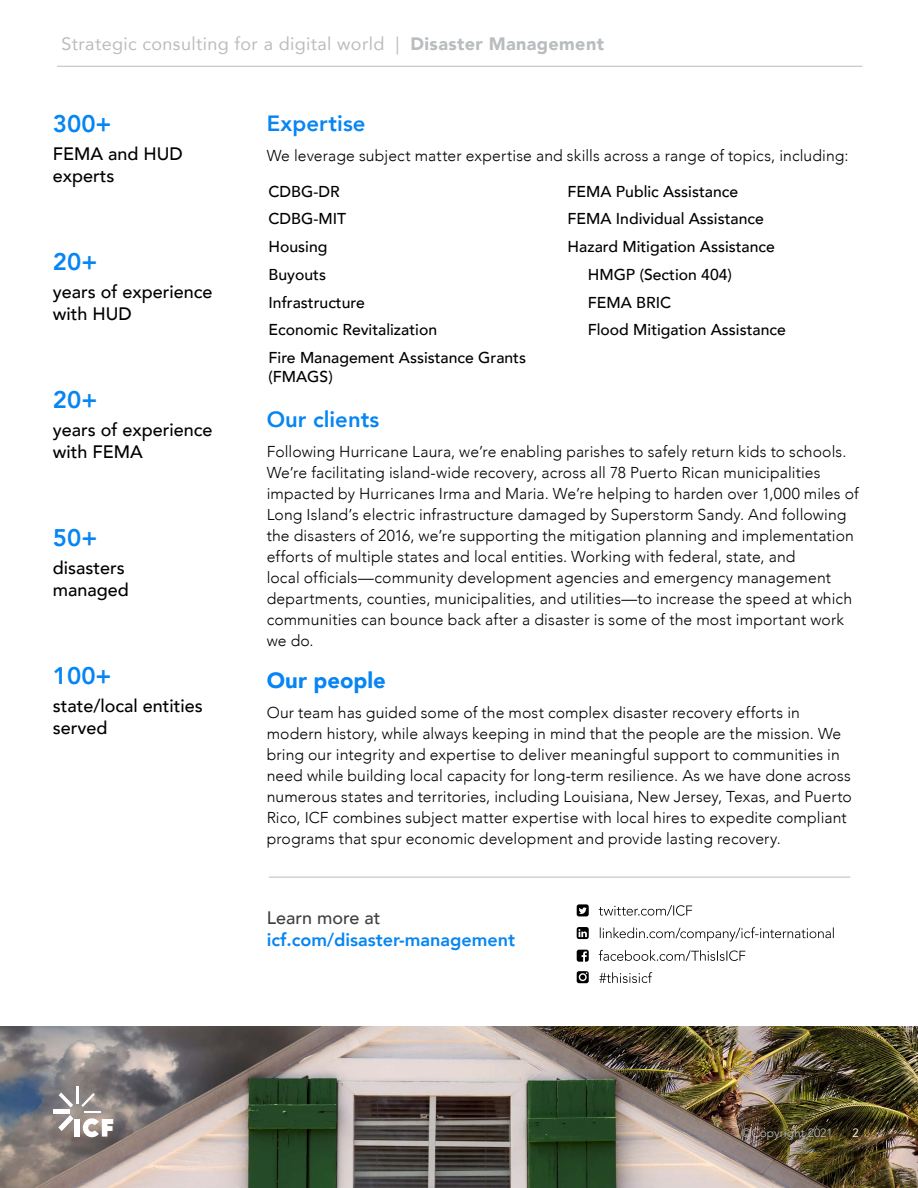
<style>
.page{position:relative;width:918px;height:1188px;background:#fff}
.page>*{position:absolute;margin:0;border:0;box-sizing:border-box;transform-origin:0 0}
.t1{font:800 24px "Avenir";color:#0785f2}
.t2{font:800 22.05px "Avenir";letter-spacing:.005em;color:#0785f2}
.t3{font:900 22.05px "Avenir";letter-spacing:.005em;color:#0785f2}
.t4{font:500 18px/21.6px "Avenir";color:#000}
.t5{font:18px "Avenir";letter-spacing:.02em;color:#babdbf}
.t6{font:800 18px "Avenir";color:#0785f2}
.t7{font:500 18px "Avenir";color:#404040}
.t8{font:300 15.75px/21px "Avenir";letter-spacing:.005em;color:#000}
.t9{font:500 15.75px/18.9px "Avenir";color:#000}
.t10{font:300 12px "Avenir";color:#babdbf}
.t11{font:300 12px "Avenir";color:#fff}
.s1{font-weight:900}
</style>
<div class="page">
<img style="left:0;top:1026px;width:918px;height:162px">
<div style="left:53px;top:1109px;width:17px;height:5px;background:#fff"></div>
<svg style="left:58px;top:1087px;width:55px;height:50px"></svg>
<hr style="left:57px;top:66px;width:805px;height:1px;background:#babdbf">
<svg style="left:577px;top:950px;width:168px;height:12px"></svg>
<svg style="left:577px;top:927px;width:257px;height:14px"></svg>
<svg style="left:577px;top:904px;width:115px;height:12px"></svg>
<svg style="left:577px;top:971px;width:12px;height:12px"></svg>
<svg style="left:599px;top:972px;width:53px;height:11px"></svg>
<hr style="left:269px;top:877px;width:581px;height:1px;background:#babdbf">
<p class="t5" style="left:62px;top:29px;width:544px">Strategic consulting for a digital world | <span class="s1">Disaster Management</span></p>
<h1 class="t1" style="left:53px;top:105px;width:60px">300+</h1>
<p class="t4" style="left:53px;top:142px;width:132px">FEMA and HUD experts</p>
<h1 class="t1" style="left:53px;top:243px;width:46px">20+</h1>
<p class="t4" style="left:53px;top:280px;width:161px">years of experience with HUD</p>
<h1 class="t1" style="left:53px;top:381px;width:46px">20+</h1>
<p class="t4" style="left:53px;top:418px;width:161px">years of experience with FEMA</p>
<h1 class="t1" style="left:53px;top:519px;width:46px">50+</h1>
<p class="t4" style="left:53px;top:556px;width:78px">disasters managed</p>
<h1 class="t1" style="left:53px;top:657px;width:60px">100+</h1>
<p class="t4" style="left:53px;top:694px;width:151px">state/local entities served</p>
<h2 class="t2" style="left:267px;top:106px;width:100px">Expertise</h2>
<p class="t8" style="left:267px;top:145px;width:583px">We leverage subject matter expertise and skills across a range of topics, including:</p>
<p class="t9" style="left:269px;top:181px;width:73px">CDBG-DR</p>
<p class="t9" style="left:568px;top:181px;width:172px">FEMA Public Assistance</p>
<p class="t9" style="left:269px;top:208px;width:79px">CDBG-MIT</p>
<p class="t9" style="left:568px;top:208px;width:198px">FEMA Individual Assistance</p>
<p class="t9" style="left:269px;top:236px;width:60px">Housing</p>
<p class="t9" style="left:568px;top:236px;width:209px">Hazard Mitigation Assistance</p>
<p class="t9" style="left:269px;top:264px;width:59px">Buyouts</p>
<p class="t9" style="left:588px;top:264px;width:146px">HMGP (Section 404)</p>
<p class="t9" style="left:269px;top:292px;width:98px">Infrastructure</p>
<p class="t9" style="left:588px;top:292px;width:85px">FEMA BRIC</p>
<p class="t9" style="left:269px;top:320px;width:170px">Economic Revitalization</p>
<p class="t9" style="left:588px;top:320px;width:200px">Flood Mitigation Assistance</p>
<p class="t9" style="left:269px;top:347px;width:259px">Fire Management Assistance Grants (FMAGS)</p>
<h2 class="t2" style="left:267px;top:402px;width:114px">Our clients</h2>
<p class="t8" style="left:267px;top:441px;width:594px">Following Hurricane Laura, we’re enabling parishes to safely return kids to schools.<br>We’re facilitating island-wide recovery, across all 78 Puerto Rican municipalities impacted by Hurricanes Irma and Maria. We’re helping to harden over 1,000 miles of Long Island’s electric infrastructure damaged by Superstorm Sandy. And following the disasters of 2016, we’re supporting the mitigation planning and implementation efforts of multiple states and local entities. Working with federal, state, and<br>local officials—community development agencies and emergency management departments, counties, municipalities, and utilities—to increase the speed at which communities can bounce back after a disaster is some of the most important work we do.</p>
<h2 class="t3" style="left:267px;top:661px;width:121px">Our people</h2>
<p class="t8" style="left:267px;top:702px;width:587px">Our team has guided some of the most complex disaster recovery efforts in modern history, while always keeping in mind that the people are the mission. We bring our integrity and expertise to deliver meaningful support to communities in need while building local capacity for long-term resilience. As we have done across numerous states and territories, including Louisiana, New Jersey, Texas, and Puerto Rico, ICF combines subject matter expertise with local hires to expedite compliant programs that spur economic development and provide lasting recovery.</p>
<p class="t7" style="left:267px;top:903px;width:115px">Learn more at</p>
<p class="t6" style="left:267px;top:926px;width:250px">icf.com/disaster-management</p>
<p class="t10" style="left:742px;top:1126px;width:93px">©Copyright 2021</p>
<p class="t11" style="left:853px;top:1126px;width:8px">2</p>
</div>
